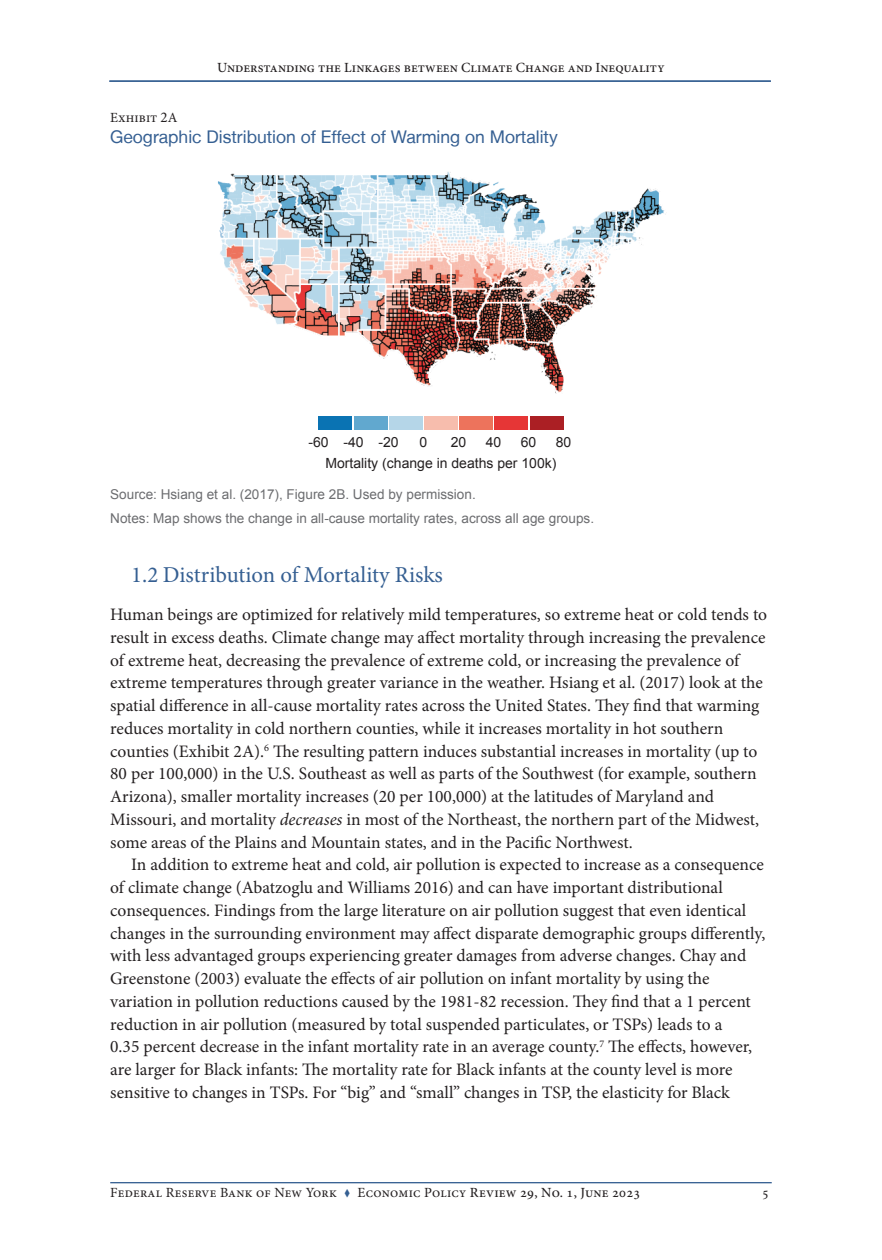
<style>
.page{position:relative;width:882px;height:1260px;background:#fff}
.page>*{position:absolute;margin:0;border:0;box-sizing:border-box;transform-origin:0 0}
.Subhead_Level_2{font:22.75px "Minion Pro";letter-spacing:-.005em;color:#355f92}
.Text_indent{font:17.5px/22.8px "Minion Pro";color:#231f20}
.Chart_Table_title{font:17.5px "Helvetica Neue LT";color:#355f92}
.Chart_Table_ID{font:14px "Minion Pro";letter-spacing:.015em;color:#231f20}
.t1{font:500 14px "Minion Pro";color:#231f20}
.t2{font:14px "Arial";color:#231f20}
.Sources_Notes{font:13.65px "Arial";color:#6c6d70}
.s1{font-size:14.88px}
.s2{font-style:italic}
.s3{color:#355f92}
.s4{font-weight:500}
</style>
<div class="page">
<hr style="left:110px;top:1182px;width:662px;height:1px;background:#355f92">
<hr style="left:109px;top:80px;width:662px;height:2px;background:#355f92">
<img style="left:217px;top:172px;width:449px;height:222px">
<div style="left:530px;top:416px;width:34px;height:14px;background:#ab1f24"></div>
<div style="left:495px;top:416px;width:33px;height:14px;background:#e63636"></div>
<div style="left:459px;top:416px;width:34px;height:14px;background:#ed735c"></div>
<div style="left:424px;top:416px;width:34px;height:14px;background:#f7bdad"></div>
<div style="left:389px;top:416px;width:34px;height:14px;background:#b5d6e8"></div>
<div style="left:354px;top:416px;width:33px;height:14px;background:#61a8cf"></div>
<div style="left:318px;top:416px;width:34px;height:14px;background:#0a73b3"></div>
<p class="t1" style="left:217px;top:58px;width:449px">Understanding the Linkages between Climate Change and Inequality</p>
<p class="Chart_Table_ID" style="left:110px;top:108px;width:69px">Exhibit <span class="s1">2</span>A</p>
<p class="Chart_Table_title" style="left:110px;top:126px;width:449px">Geographic Distribution of Effect of Warming on Mortality</p>
<p class="t2" style="left:308px;top:433px;width:22px">-60</p>
<p class="t2" style="left:343px;top:433px;width:22px">-40</p>
<p class="t2" style="left:378px;top:433px;width:22px">-20</p>
<p class="t2" style="left:420px;top:433px;width:9px">0</p>
<p class="t2" style="left:451px;top:433px;width:17px">20</p>
<p class="t2" style="left:486px;top:433px;width:17px">40</p>
<p class="t2" style="left:521px;top:433px;width:17px">60</p>
<p class="t2" style="left:556px;top:433px;width:17px">80</p>
<p class="t2" style="left:325px;top:454px;width:233px">Mortality (change in deaths per 100k)</p>
<p class="Sources_Notes" style="left:110px;top:485px;width:367px">Source: Hsiang et al. (2017), Figure 2B. Used by permission.</p>
<p class="Sources_Notes" style="left:110px;top:509px;width:485px">Notes: Map shows the change in all-cause mortality rates, across all age groups.</p>
<p class="Subhead_Level_2" style="left:131px;top:559px;width:313px">1.2 Distribution of Mortality Risks</p>
<p class="Text_indent" style="left:110px;top:603px;width:658px">Human beings are optimized for relatively mild temperatures, so extreme heat or cold tends to result in excess deaths. Climate change may affect mortality through increasing the prevalence of extreme heat, decreasing the prevalence of extreme cold, or increasing the prevalence of extreme temperatures through greater variance in the weather. Hsiang et al. (2017) look at the spatial difference in all-cause mortality rates across the United States. They find that warming reduces mortality in cold northern counties, while it increases mortality in hot southern counties (Exhibit 2A).<sup>6</sup> The resulting pattern induces substantial increases in mortality (up to 80 per 100,000) in the U.S. Southeast as well as parts of the Southwest (for example, southern Arizona), smaller mortality increases (20 per 100,000) at the latitudes of Maryland and Missouri, and mortality <span class="s2">decreases</span> in most of the Northeast, the northern part of the Midwest, some areas of the Plains and Mountain states, and in the Pacific Northwest.</p>
<p class="Text_indent" style="left:110px;top:854px;width:657px;text-indent:21px">In addition to extreme heat and cold, air pollution is expected to increase as a consequence of climate change (Abatzoglu and Williams 2016) and can have important distributional consequences. Findings from the large literature on air pollution suggest that even identical changes in the surrounding environment may affect disparate demographic groups differently, with less advantaged groups experiencing greater damages from adverse changes. Chay and Greenstone (2003) evaluate the effects of air pollution on infant mortality by using the variation in pollution reductions caused by the 1981-82 recession. They find that a 1 percent reduction in air pollution (measured by total suspended particulates, or TSPs) leads to a<br>0.35 percent decrease in the infant mortality rate in an average county.<sup>7</sup> The effects, however, are larger for Black infants: The mortality rate for Black infants at the county level is more sensitive to changes in TSPs. For “big” and “small” changes in TSP, the elasticity for Black</p>
<p class="Chart_Table_ID" style="left:110px;top:1183px;width:532px">Federal Reserve Bank of New York <span class="s3">▼</span> Economic Policy <span class="s4">Review 29, No. 1, June 2023</span></p>
<p class="Chart_Table_ID" style="left:762px;top:1183px;width:8px">5</p>
</div>
